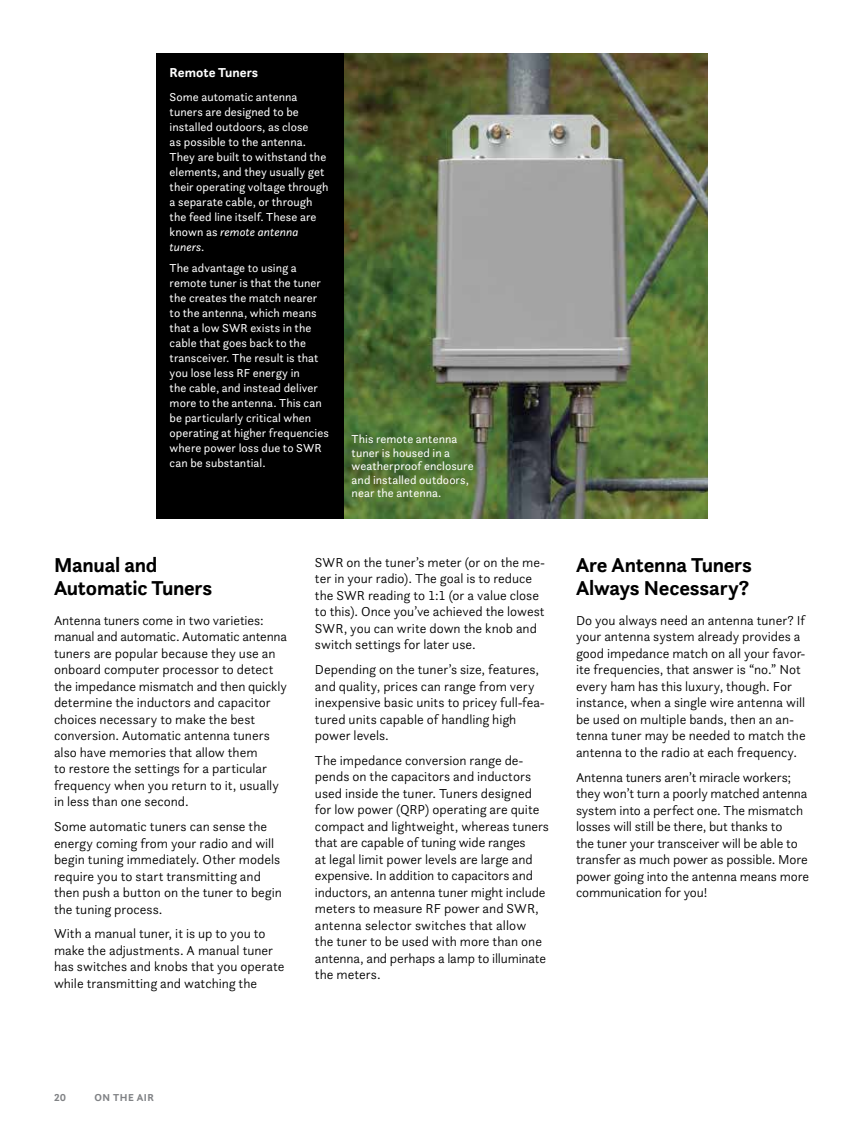
<style>
.page{position:relative;width:864px;height:1134px;background:#fff}
.page>*{position:absolute;margin:0;border:0;box-sizing:border-box;transform-origin:0 0}
.t1{font:700 21px/22.5px "Questa Sans";letter-spacing:-.01em;color:#000}
.t2{font:300 13.5px/16.5px "Questa Sans";color:#000}
.t3{font:700 13.5px "Questa Sans";color:#fff}
.t4{font:12px/15px "Questa Sans";letter-spacing:.005em;color:#fff}
.t5{font:700 10.5px "Questa Sans";letter-spacing:.05em;color:#808285}
.s1{font-style:italic}
</style>
<div class="page">
<img style="left:343px;top:54px;width:365px;height:465px">
<div style="left:156px;top:54px;width:187px;height:465px;background:#000"></div>
<p class="t3" style="left:170px;top:64px;width:90px">Remote Tuners</p>
<p class="t4" style="left:170px;top:89px;width:160px">Some automatic antenna tuners are designed to be installed outdoors, as close<br>as possible to the antenna.<br>They are built to withstand the elements, and they usually get their operating voltage through a separate cable, or through the feed line itself. These are known as <span class="s1">remote antenna tuners</span>.</p>
<p class="t4" style="left:170px;top:261px;width:161px">The advantage to using a remote tuner is that the tuner the creates the match nearer to the antenna, which means that a low SWR exists in the cable that goes back to the transceiver. The result is that you lose less RF energy in<br>the cable, and instead deliver more to the antenna. This can be particularly critical when operating at higher frequencies where power loss due to SWR can be substantial.</p>
<p class="t4" style="left:352px;top:432px;width:123px;line-height:13.5px">This remote antenna tuner is housed in a weatherproof enclosure and installed outdoors, near the antenna.</p>
<h1 class="t1" style="left:54px;top:554px;width:160px">Manual and<br>Automatic Tuners</h1>
<p class="t2" style="left:54px;top:612px;width:235px">Antenna tuners come in two varieties: manual and automatic. Automatic antenna tuners are popular because they use an onboard computer processor to detect the impedance mismatch and then quickly determine the inductors and capacitor choices necessary to make the best conversion. Automatic antenna tuners also have memories that allow them<br>to restore the settings for a particular frequency when you return to it, usually in less than one second.</p>
<p class="t2" style="left:54px;top:818px;width:230px">Some automatic tuners can sense the energy coming from your radio and will begin tuning immediately. Other models require you to start transmitting and then push a button on the tuner to begin the tuning process.</p>
<p class="t2" style="left:54px;top:925px;width:232px">With a manual tuner, it is up to you to make the adjustments. A manual tuner has switches and knobs that you operate while transmitting and watching the</p>
<p class="t2" style="left:315px;top:554px;width:231px">SWR on the tuner’s meter (or on the me&shy;ter in your radio). The goal is to reduce the SWR reading to 1:1 (or a value close to this). Once you’ve achieved the lowest SWR, you can write down the knob and switch settings for later use.</p>
<p class="t2" style="left:315px;top:661px;width:231px">Depending on the tuner’s size, features, and quality, prices can range from very inexpensive basic units to pricey full-fea&shy;tured units capable of handling high power levels.</p>
<p class="t2" style="left:315px;top:752px;width:236px">The impedance conversion range de&shy;pends on the capacitors and inductors used inside the tuner. Tuners designed for low power (QRP) operating are quite compact and lightweight, whereas tuners that are capable of tuning wide ranges<br>at legal limit power levels are large and expensive. In addition to capacitors and inductors, an antenna tuner might include meters to measure RF power and SWR, antenna selector switches that allow<br>the tuner to be used with more than one antenna, and perhaps a lamp to illuminate the meters.</p>
<h1 class="t1" style="left:576px;top:554px;width:177px">Are Antenna Tuners<br>Always Necessary?</h1>
<p class="t2" style="left:576px;top:612px;width:231px">Do you always need an antenna tuner? If your antenna system already provides a good impedance match on all your favor&shy;ite frequencies, that answer is “no.” Not every ham has this luxury, though. For instance, when a single wire antenna will be used on multiple bands, then an an&shy;tenna tuner may be needed to match the antenna to the radio at each frequency.</p>
<p class="t2" style="left:576px;top:769px;width:235px">Antenna tuners aren’t miracle workers; they won’t turn a poorly matched antenna system into a perfect one. The mismatch losses will still be there, but thanks to<br>the tuner your transceiver will be able to transfer as much power as possible. More power going into the antenna means more communication for you!</p>
<p class="t5" style="left:54px;top:1091px;width:13px">20</p>
<p class="t5" style="left:94px;top:1091px;width:61px">ON THE AIR</p>
</div>
